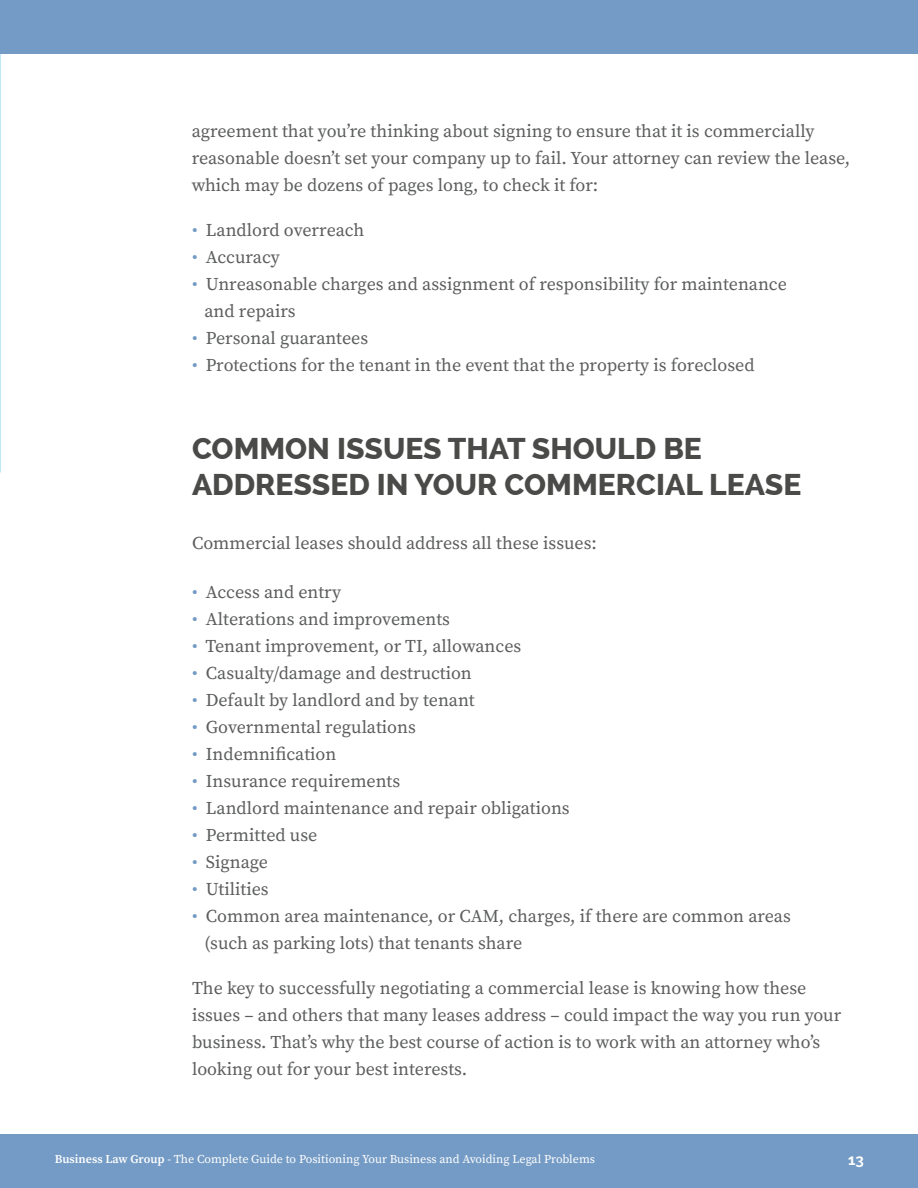
<style>
.page{position:relative;width:918px;height:1188px;background:#fff}
.page>*{position:absolute;margin:0;border:0;box-sizing:border-box;transform-origin:0 0}
.t1{font:800 30px/36px "Raleway";color:#4a4a49}
.t2{font:18px/27px "Source Serif Pro";color:#5c5d5d}
.t3{font:700 15px "Raleway";color:#fff}
.t4{font:12px "Source Serif Pro";color:#fff}
.s1{color:#749bc5}
.s2{font-weight:600}
</style>
<div class="page">
<div style="left:1px;top:1134px;width:917px;height:54px;background:#749bc5"></div>
<img style="left:0;top:0;width:1px;height:472px">
<div style="left:1px;top:0;width:917px;height:54px;background:#749bc5"></div>
<p class="t2" style="left:192px;top:118px;width:660px">agreement that you’re thinking about signing to ensure that it is commercially reasonable doesn’t set your company up to fail. Your attorney can review the lease, which may be dozens of pages long, to check it for:</p>
<p class="t2" style="left:192px;top:217px;width:174px"><span class="s1">•</span> Landlord overreach</p>
<p class="t2" style="left:192px;top:244px;width:90px"><span class="s1">•</span> Accuracy</p>
<p class="t2" style="left:205px;top:271px;width:584px;text-indent:-13px"><span class="s1">•</span> Unreasonable charges and assignment of responsibility for maintenance and repairs</p>
<p class="t2" style="left:192px;top:325px;width:178px"><span class="s1">•</span> Personal guarantees</p>
<p class="t2" style="left:192px;top:352px;width:564px"><span class="s1">•</span> Protections for the tenant in the event that the property is foreclosed</p>
<h1 class="t1" style="left:192px;top:431px;width:611px">COMMON ISSUES THAT SHOULD BE<br>ADDRESSED IN YOUR COMMERCIAL LEASE</h1>
<p class="t2" style="left:192px;top:530px;width:406px">Commercial leases should address all these issues:</p>
<p class="t2" style="left:192px;top:579px;width:151px"><span class="s1">•</span> Access and entry</p>
<p class="t2" style="left:192px;top:606px;width:260px"><span class="s1">•</span> Alterations and improvements</p>
<p class="t2" style="left:192px;top:633px;width:331px"><span class="s1">•</span> Tenant improvement, or TI, allowances</p>
<p class="t2" style="left:192px;top:660px;width:281px"><span class="s1">•</span> Casualty/damage and destruction</p>
<p class="t2" style="left:192px;top:687px;width:284px"><span class="s1">•</span> Default by landlord and by tenant</p>
<p class="t2" style="left:192px;top:714px;width:225px"><span class="s1">•</span> Governmental regulations</p>
<p class="t2" style="left:192px;top:741px;width:146px"><span class="s1">•</span> Indemnification</p>
<p class="t2" style="left:192px;top:768px;width:210px"><span class="s1">•</span> Insurance requirements</p>
<p class="t2" style="left:192px;top:795px;width:379px"><span class="s1">•</span> Landlord maintenance and repair obligations</p>
<p class="t2" style="left:192px;top:822px;width:127px"><span class="s1">•</span> Permitted use</p>
<p class="t2" style="left:192px;top:849px;width:77px"><span class="s1">•</span> Signage</p>
<p class="t2" style="left:192px;top:876px;width:78px"><span class="s1">•</span> Utilities</p>
<p class="t2" style="left:205px;top:903px;width:588px;text-indent:-13px"><span class="s1">•</span> Common area maintenance, or CAM, charges, if there are common areas (such as parking lots) that tenants share</p>
<p class="t2" style="left:192px;top:975px;width:651px">The key to successfully negotiating a commercial lease is knowing how these issues – and others that many leases address – could impact the way you run your business. That’s why the best course of action is to work with an attorney who’s looking out for your best interests.</p>
<p class="t4" style="left:55px;top:1152px;width:542px"><span class="s2">Business Law Group</span> - The Complete Guide to Positioning Your Business and Avoiding Legal Problems</p>
<p class="t3" style="left:848px;top:1152px;width:17px">13</p>
</div>
